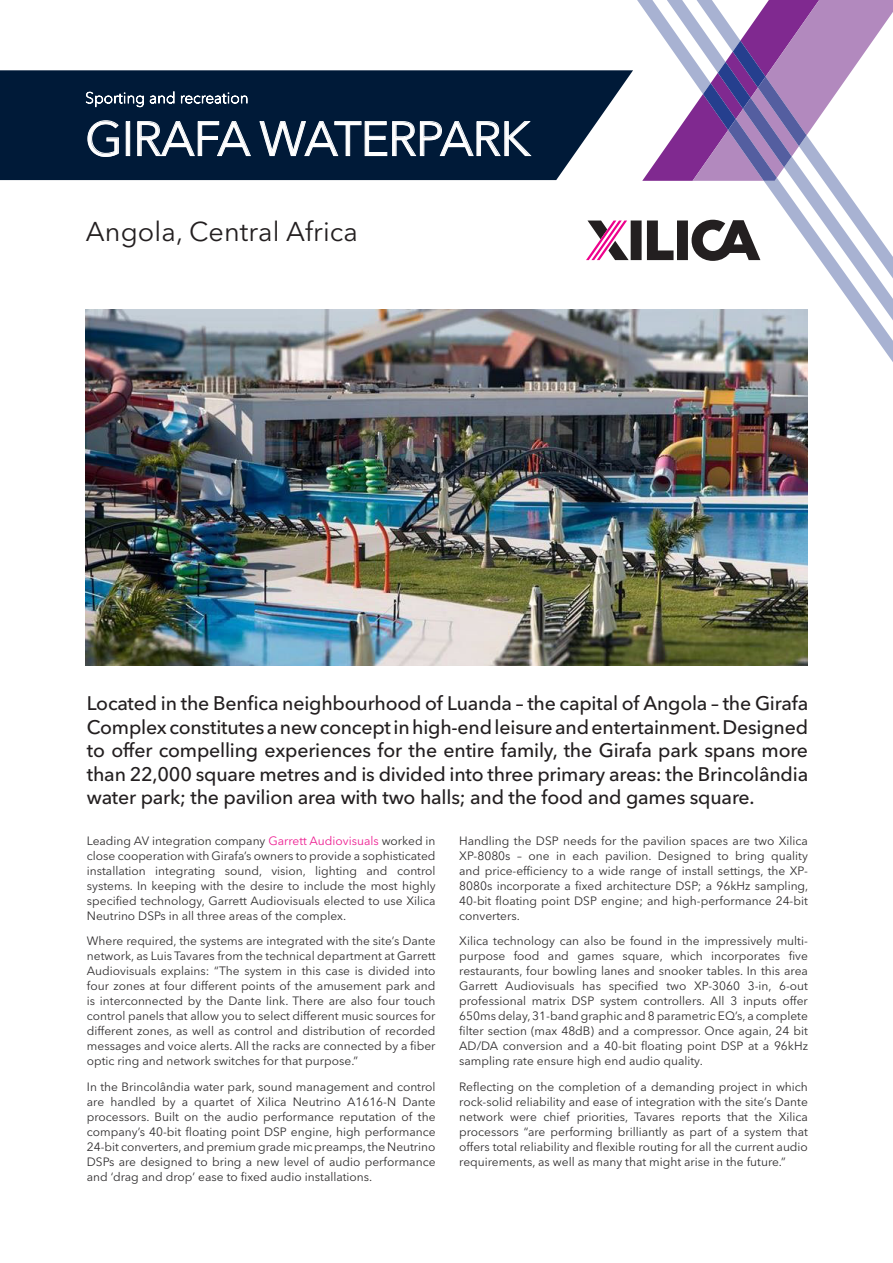
<style>
.page{position:relative;width:893px;height:1263px;background:#fff}
.page>*{position:absolute;margin:0;border:0;box-sizing:border-box;transform-origin:0 0}
.t1{font:48px "Avenir Next LT Pro";letter-spacing:-.02em;color:#fff}
.t2{font:27px "Avenir Next LT Pro";letter-spacing:.005em;color:#231f20}
.t3{font:500 19.5px/23.4px "Avenir Next LT Pro";letter-spacing:-.01em;color:#231f20;text-align:justify}
.t4{font:12px/15px "Avenir Next LT Pro";color:#312f30;text-align:justify}
.s1{color:#ed1e91}
</style>
<div class="page">
<img style="left:85px;top:309px;width:723px;height:356px">
<div style="left:0;top:70px;width:586px;height:110px;background:#001a38"></div>
<svg style="left:586px;top:0;width:307px;height:414px"></svg>
<svg style="left:86px;top:92px;width:58px;height:15px"></svg>
<svg style="left:150px;top:92px;width:24px;height:11px"></svg>
<svg style="left:181px;top:93px;width:66px;height:10px"></svg>
<svg style="left:88px;top:121px;width:31px;height:36px"></svg>
<div style="left:126px;top:121px;width:4px;height:35px;border:1px solid #fff"></div>
<svg style="left:138px;top:121px;width:112px;height:35px;background:#2a4059"></svg>
<svg style="left:260px;top:121px;width:271px;height:35px;background:#2c415a"></svg>
<p class="t1" style="left:85px;top:110px;width:447px">GIRAFA WATERPARK</p>
<p class="t2" style="left:86px;top:216px;width:274px">Angola, Central Africa</p>
<p class="t3" style="left:87px;top:692px;width:723px">Located in the Benfica neighbourhood of Luanda – the capital of Angola – the Girafa Complex constitutes a new concept in high-end leisure and entertainment. Designed to offer compelling experiences for the entire family, the Girafa park spans more than 22,000 square metres and is divided into three primary areas: the Brincolândia water park; the pavilion area with two halls; and the food and games square.</p>
<p class="t4" style="left:87px;top:833px;width:350px">Leading AV integration company <span class="s1">Garrett Audiovisuals</span> worked in close cooperation with Girafa’s owners to provide a sophisticated installation integrating sound, vision, lighting and control systems. In keeping with the desire to include the most highly specified technology, Garrett Audiovisuals elected to use Xilica Neutrino DSPs in all three areas of the complex.</p>
<p class="t4" style="left:87px;top:933px;width:350px">Where required, the systems are integrated with the site’s Dante network, as Luis Tavares from the technical department at Garrett Audiovisuals explains: “The system in this case is divided into four zones at four different points of the amusement park and is interconnected by the Dante link. There are also four touch control panels that allow you to select different music sources for different zones, as well as control and distribution of recorded messages and voice alerts. All the racks are connected by a fiber optic ring and network switches for that purpose.”</p>
<p class="t4" style="left:87px;top:1079px;width:350px">In the Brincolândia water park, sound management and control are handled by a quartet of Xilica Neutrino A1616-N Dante processors. Built on the audio performance reputation of the company’s 40-bit floating point DSP engine, high performance 24-bit converters, and premium grade mic preamps, the Neutrino DSPs are designed to bring a new level of audio performance and ‘drag and drop’ ease to fixed audio installations.</p>
<p class="t4" style="left:459px;top:833px;width:351px">Handling the DSP needs for the pavilion spaces are two Xilica XP-8080s – one in each pavilion. Designed to bring quality and price-efficiency to a wide range of install settings, the XP-8080s incorporate a fixed architecture DSP; a 96kHz sampling, 40-bit floating point DSP engine; and high-performance 24-bit converters.</p>
<p class="t4" style="left:459px;top:933px;width:350px">Xilica technology can also be found in the impressively multi&shy;purpose food and games square, which incorporates five restaurants, four bowling lanes and snooker tables. In this area Garrett Audiovisuals has specified two XP-3060 3-in, 6-out professional matrix DSP system controllers. All 3 inputs offer 650ms delay, 31-band graphic and 8 parametric EQ’s, a complete filter section (max 48dB) and a compressor. Once again, 24 bit AD/DA conversion and a 40-bit floating point DSP at a 96kHz sampling rate ensure high end audio quality.</p>
<p class="t4" style="left:459px;top:1079px;width:350px">Reflecting on the completion of a demanding project in which rock-solid reliability and ease of integration with the site’s Dante network were chief priorities, Tavares reports that the Xilica processors “are performing brilliantly as part of a system that offers total reliability and flexible routing for all the current audio requirements, as well as many that might arise in the future.”</p>
</div>
